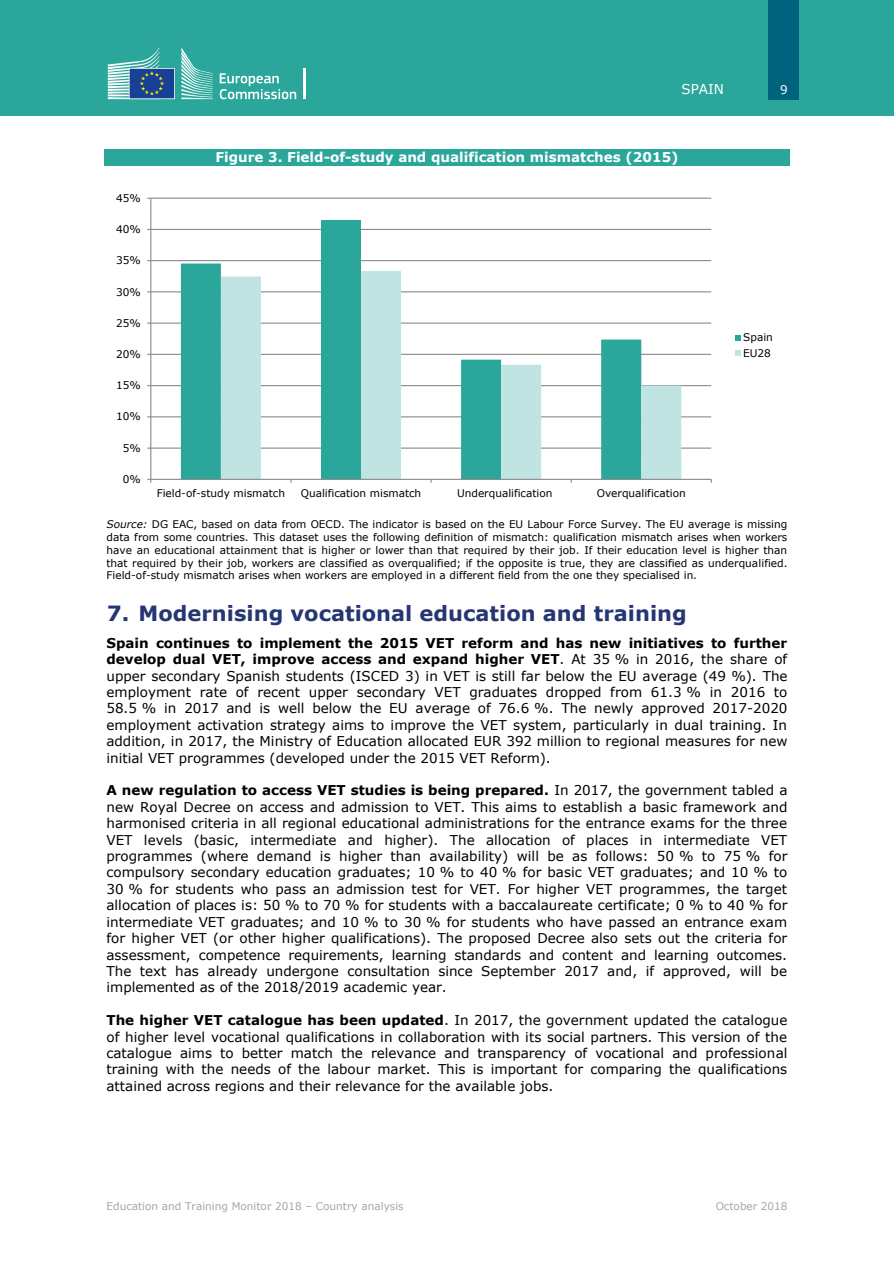
<style>
.page{position:relative;width:894px;height:1263px;background:#fff}
.page>*{position:absolute;margin:0;border:0;box-sizing:border-box;transform-origin:0 0}
.t1{font:700 21px "Verdana";color:#263673}
.t2{font:13.5px/16.4px "Verdana";color:#000;text-align:justify}
.t3{font:700 13.5px "Verdana";color:#fff}
.t4{font:13.5px "Verdana";color:#fff}
.t5{font:12px "Verdana";color:#fff}
.t6{font:10.5px/12.8px "Verdana";color:#000;text-align:justify}
.t7{font:10.5px "Verdana";color:#a6a6a6}
.s1{font-style:italic}
.s2{font-weight:700}
</style>
<div class="page">
<div style="left:0;top:0;width:893px;height:116px;background:#2aa69b"></div>
<div style="left:767px;top:0;width:31px;height:99px;background:#00637e"></div>
<svg style="left:219px;top:73px;width:77px;height:26px"></svg>
<hr style="left:303px;top:68px;width:2px;height:31px;background:#fff">
<svg style="left:181px;top:47px;width:32px;height:52px"></svg>
<svg style="left:108px;top:47px;width:67px;height:52px"></svg>
<div style="left:104px;top:149px;width:685px;height:16px;background:#2aa69b"></div>
<hr style="left:151px;top:448px;width:560px;height:1px;background:#868686">
<hr style="left:151px;top:416px;width:560px;height:1px;background:#868686">
<hr style="left:151px;top:385px;width:560px;height:1px;background:#868686">
<hr style="left:151px;top:354px;width:560px;height:1px;background:#868686">
<hr style="left:151px;top:323px;width:560px;height:1px;background:#868686">
<hr style="left:151px;top:291px;width:560px;height:1px;background:#868686">
<hr style="left:151px;top:260px;width:560px;height:1px;background:#868686">
<hr style="left:151px;top:229px;width:560px;height:1px;background:#868686">
<hr style="left:151px;top:198px;width:560px;height:1px;background:#868686">
<svg style="left:181px;top:220px;width:460px;height:259px"></svg>
<svg style="left:221px;top:271px;width:460px;height:208px"></svg>
<hr style="left:150px;top:198px;width:1px;height:281px;background:#868686">
<hr style="left:151px;top:479px;width:560px;height:1px;background:#868686">
<svg style="left:735px;top:335px;width:5px;height:5px"></svg>
<svg style="left:735px;top:350px;width:5px;height:6px"></svg>
<p class="t4" style="left:681px;top:81px;width:44px">SPAIN</p>
<p class="t5" style="left:779px;top:82px;width:9px">9</p>
<p class="t6" style="left:116px;top:191px;width:26px">45%</p>
<p class="t6" style="left:116px;top:222px;width:26px">40%</p>
<p class="t6" style="left:116px;top:254px;width:26px">35%</p>
<p class="t6" style="left:116px;top:285px;width:26px">30%</p>
<p class="t6" style="left:116px;top:316px;width:26px">25%</p>
<p class="t6" style="left:116px;top:347px;width:26px">20%</p>
<p class="t6" style="left:116px;top:379px;width:26px">15%</p>
<p class="t6" style="left:116px;top:410px;width:26px">10%</p>
<p class="t6" style="left:123px;top:441px;width:19px">5%</p>
<p class="t6" style="left:123px;top:472px;width:19px">0%</p>
<p class="t3" style="left:215px;top:149px;width:464px">Figure 3. Field-of-study and qualification mismatches (2015)</p>
<p class="t6" style="left:157px;top:486px;width:130px">Field-of-study mismatch</p>
<p class="t6" style="left:300px;top:486px;width:122px">Qualification mismatch</p>
<p class="t6" style="left:457px;top:486px;width:97px">Underqualification</p>
<p class="t6" style="left:596px;top:486px;width:90px">Overqualification</p>
<p class="t6" style="left:743px;top:330px;width:31px">Spain</p>
<p class="t6" style="left:743px;top:346px;width:29px">EU28</p>
<p class="t6" style="left:106px;top:518px;width:682px"><span class="s1">Source:</span> DG EAC, based on data from OECD. The indicator is based on the EU Labour Force Survey. The EU average is missing data from some countries. This dataset uses the following definition of mismatch: qualification mismatch arises when workers have an educational attainment that is higher or lower than that required by their job. If their education level is higher than that required by their job, workers are classified as overqualified; if the opposite is true, they are classified as underqualified.<br>Field-of-study mismatch arises when workers are employed in a different field from the one they specialised in.</p>
<h1 class="t1" style="left:107px;top:600px;width:581px">7. Modernising vocational education and training</h1>
<p class="t2" style="left:106px;top:634px;width:682px"><span class="s2">Spain continues to implement the 2015 VET reform and has new initiatives to further develop dual VET, improve access and expand higher VET</span>. At 35 % in 2016, the share of upper secondary Spanish students (ISCED 3) in VET is still far below the EU average (49 %). The employment rate of recent upper secondary VET graduates dropped from 61.3 % in 2016 to 58.5 % in 2017 and is well below the EU average of 76.6 %. The newly approved 2017-2020 employment activation strategy aims to improve the VET system, particularly in dual training. In addition, in 2017, the Ministry of Education allocated EUR 392 million to regional measures for new initial VET programmes (developed under the 2015 VET Reform).</p>
<p class="t2" style="left:106px;top:782px;width:682px"><span class="s2">A new regulation to access VET studies is being prepared.</span> In 2017, the government tabled a new Royal Decree on access and admission to VET. This aims to establish a basic framework and harmonised criteria in all regional educational administrations for the entrance exams for the three VET levels (basic, intermediate and higher). The allocation of places in intermediate VET programmes (where demand is higher than availability) will be as follows: 50 % to 75 % for compulsory secondary education graduates; 10 % to 40 % for basic VET graduates; and 10 % to 30 % for students who pass an admission test for VET. For higher VET programmes, the target allocation of places is: 50 % to 70 % for students with a baccalaureate certificate; 0 % to 40 % for intermediate VET graduates; and 10 % to 30 % for students who have passed an entrance exam for higher VET (or other higher qualifications). The proposed Decree also sets out the criteria for assessment, competence requirements, learning standards and content and learning outcomes.<br>The text has already undergone consultation since September 2017 and, if approved, will be implemented as of the 2018/2019 academic year.</p>
<p class="t2" style="left:106px;top:1012px;width:682px"><span class="s2">The higher VET catalogue has been updated</span>. In 2017, the government updated the catalogue of higher level vocational qualifications in collaboration with its social partners. This version of the catalogue aims to better match the relevance and transparency of vocational and professional training with the needs of the labour market. This is important for comparing the qualifications attained across regions and their relevance for the available jobs.</p>
<p class="t7" style="left:106px;top:1200px;width:299px">Education and Training Monitor 2018 – Country analysis</p>
<p class="t7" style="left:715px;top:1200px;width:73px">October 2018</p>
</div>
